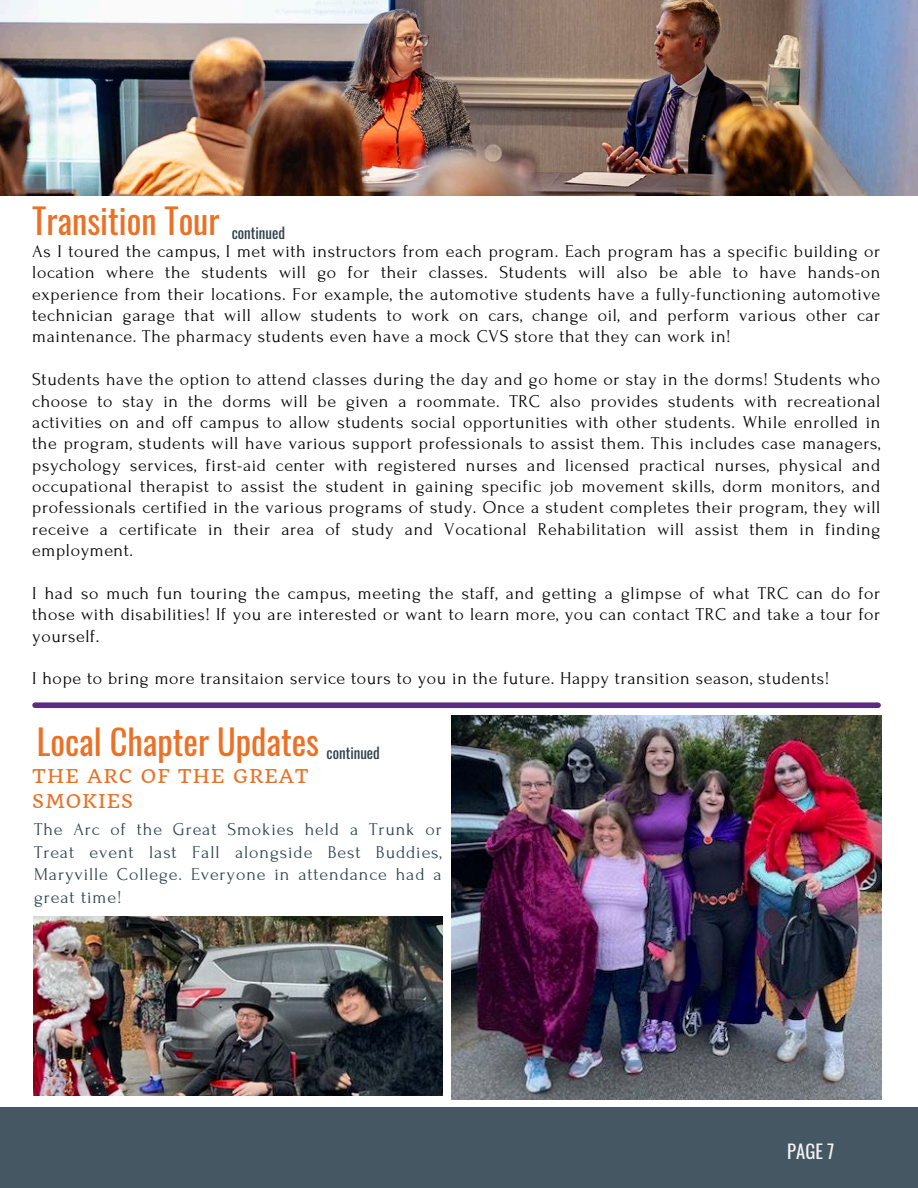
<style>
.page{position:relative;width:918px;height:1188px;background:#fff}
.page>*{position:absolute;margin:0;border:0;box-sizing:border-box;transform-origin:0 0}
.t1{font:34.5px "Oswald";color:#ea7125}
.t2{font:18.75px "Oswald";color:#f2f3f2}
.t3{font:18.6px/24.8px "Quando";letter-spacing:.06em;color:#ea7125}
.t4{font:18px/21.5px "Forum";letter-spacing:.035em;color:#000;text-align:justify}
.t5{font:18px/22.5px "Forum";letter-spacing:.05em;color:#2c4450;text-align:justify}
.t6{font:15px "Oswald";color:#2e404b}
</style>
<div class="page">
<img style="left:0;top:0;width:918px;height:196px">
<div style="left:0;top:1107px;width:918px;height:81px;background:#455763"></div>
<div style="left:35px;top:702px;width:843px;height:6px;background:#5c2b84"></div>
<img style="left:451px;top:715px;width:430px;height:385px">
<img style="left:34px;top:917px;width:408px;height:179px">
<h1 class="t1" style="left:32px;top:194px;width:189px">Transition Tour</h1>
<p class="t6" style="left:232px;top:221px;width:55px">continued</p>
<h3 class="t4" style="left:32px;top:241px;width:850px">As I toured the campus, I met with instructors from each program. Each program has a specific building or location where the students will go for their classes. Students will also be able to have hands-on experience from their locations. For example, the automotive students have a fully-functioning automotive technician garage that will allow students to work on cars, change oil, and perform various other car maintenance. The pharmacy students even have a mock CVS store that they can work in!</h3>
<h3 class="t4" style="left:32px;top:369px;width:850px">Students have the option to attend classes during the day and go home or stay in the dorms! Students who choose to stay in the dorms will be given a roommate. TRC also provides students with recreational activities on and off campus to allow students social opportunities with other students. While enrolled in the program, students will have various support professionals to assist them. This includes case managers, psychology services, first-aid center with registered nurses and licensed practical nurses, physical and occupational therapist to assist the student in gaining specific job movement skills, dorm monitors, and professionals certified in the various programs of study. Once a student completes their program, they will receive a certificate in their area of study and Vocational Rehabilitation will assist them in finding employment.</h3>
<h3 class="t4" style="left:32px;top:583px;width:850px">I had so much fun touring the campus, meeting the staff, and getting a glimpse of what TRC can do for those with disabilities! If you are interested or want to learn more, you can contact TRC and take a tour for yourself.</h3>
<h3 class="t4" style="left:32px;top:668px;width:799px">I hope to bring more transitaion service tours to you in the future. Happy transition season, students!</h3>
<h2 class="t1" style="left:37px;top:715px;width:284px">Local Chapter Updates</h2>
<h3 class="t6" style="left:327px;top:741px;width:55px">continued</h3>
<p class="t3" style="left:32px;top:764px;width:278px">THE ARC OF THE GREAT<br>SMOKIES</p>
<p class="t5" style="left:34px;top:819px;width:409px">The Arc of the Great Smokies held a Trunk or Treat event last Fall alongside Best Buddies, Maryville College. Everyone in attendance had a great time!</p>
<h2 class="t2" style="left:787px;top:1137px;width:49px">PAGE 7</h2>
</div>
